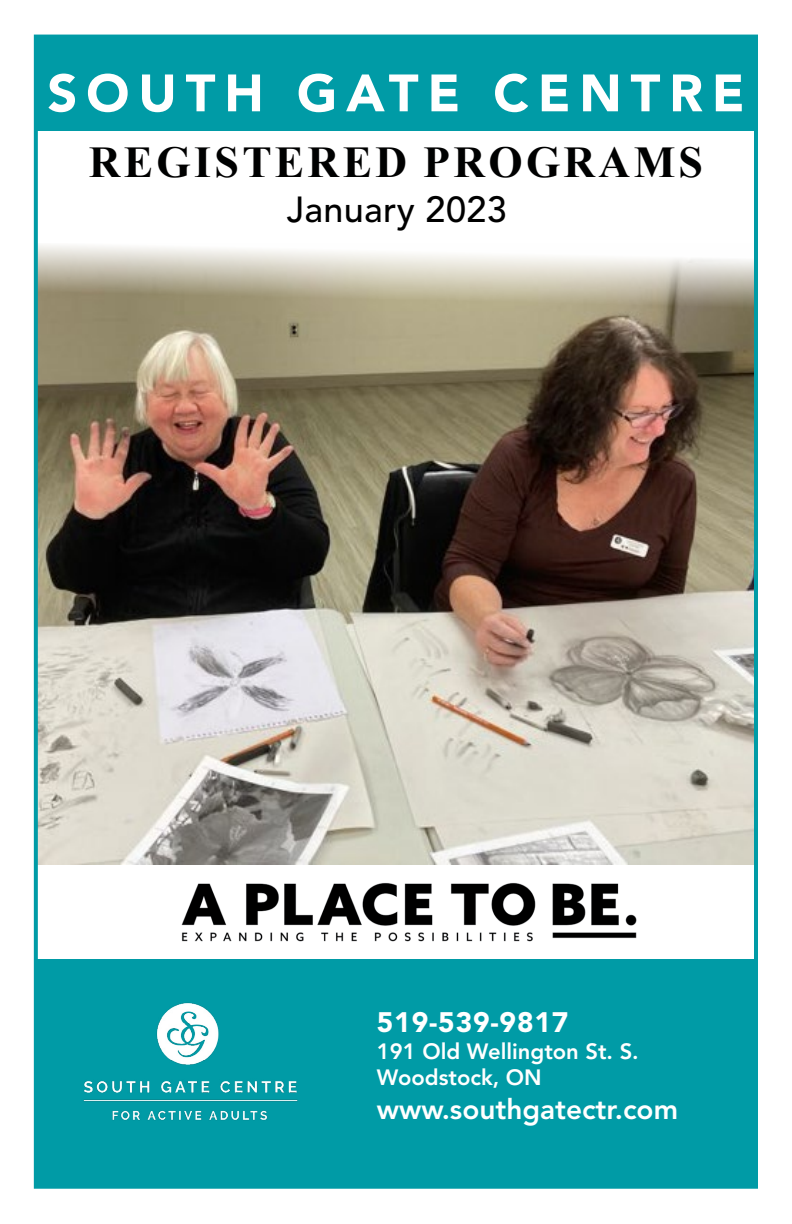
<style>
.page{position:relative;width:792px;height:1224px;background:#fff}
.page>*{position:absolute;margin:0;border:0;box-sizing:border-box;transform-origin:0 0}
.t1{font:900 52px "Avenir LT Std";letter-spacing:.17em;color:#fff}
.t2{font:700 44px "Times New Roman";letter-spacing:.075em;color:#000101}
.t3{font:500 36px "Avenir LT Std";letter-spacing:.01em;color:#000}
.t4{font:800 28px "Avenir LT Std";color:#fff}
.t5{font:900 28px "Avenir LT Std";letter-spacing:.03em;color:#fff}
.t6{font:800 22px/26.4px "Avenir LT Std";color:#fff}
</style>
<div class="page">
<div style="left:36px;top:36px;width:720px;height:94px;background:#009ba6"></div>
<div style="left:36px;top:959px;width:720px;height:228px;background:#009ba6"></div>
<img style="left:83px;top:1002px;width:215px;height:118px">
<img style="left:39px;top:245px;width:714px;height:620px">
<img style="left:181px;top:883px;width:456px;height:59px">
<div style="left:34px;top:35px;width:724px;height:1154px;border:4px solid #009ba6"></div>
<h1 class="t1" style="left:47px;top:62px;width:699px">SOUTH GATE CENTRE</h1>
<h2 class="t2" style="left:89px;top:131px;width:616px">REGISTERED PROGRAMS</h2>
<h3 class="t3" style="left:287px;top:189px;width:222px">January 2023</h3>
<p class="t5" style="left:377px;top:1006px;width:193px">519-539-9817</p>
<p class="t6" style="left:377px;top:1038px;width:263px">191 Old Wellington St. S.<br>Woodstock, ON</p>
<p class="t4" style="left:377px;top:1092px;width:303px">www.southgatectr.com</p>
</div>
